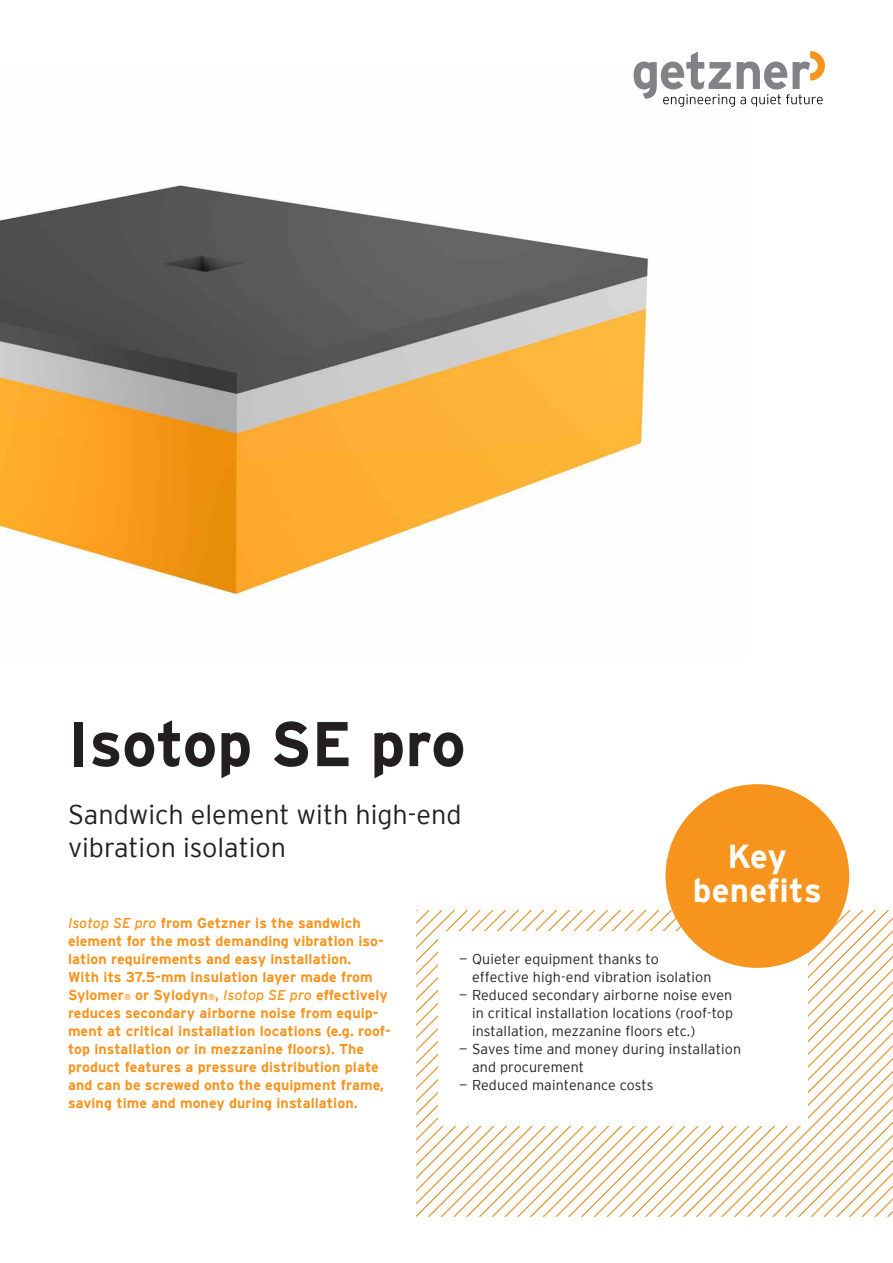
<style>
.page{position:relative;width:893px;height:1263px;background:#fff}
.page>*{position:absolute;margin:0;border:0;box-sizing:border-box;transform-origin:0 0}
.t1{font:700 63px "Interstate";letter-spacing:-.005em;color:#231f20}
.t2{font:700 33.15px/34.5px "Interstate";letter-spacing:.005em;color:#fff;text-align:center}
.t3{font:300 27px/33px "Interstate";color:#231f20}
.t4{font:700 14.25px/18px "Interstate";letter-spacing:.005em;color:#f7941d}
.t5{font:300 14.25px/18px "Interstate";letter-spacing:.01em;color:#231f20}
.s1{font-weight:400;font-style:italic}
.s2{font-size:8.25px}
</style>
<div class="page">
<img style="left:0;top:71px;width:650px;height:524px">
<svg style="left:417px;top:910px;width:476px;height:306px"></svg>
<div style="left:438px;top:931px;width:370px;height:195px;background:#fff"></div>
<svg style="left:634px;top:51px;width:191px;height:56px"></svg>
<div style="left:665px;top:784px;width:184px;height:184px;background:#f7941d;border-radius:50%"></div>
<h1 class="t1" style="left:68px;top:709px;width:399px">Isotop SE pro</h1>
<h3 class="t3" style="left:68px;top:799px;width:395px">Sandwich element with high-end vibration isolation</h3>
<h2 class="t2" style="left:693px;top:841px;width:130px">Key benefits</h2>
<p class="t4" style="left:68px;top:915px;width:324px"><span class="s1">Isotop SE pro</span> from Getzner is the sandwich element for the most demanding vibration iso&shy;lation requirements and easy installation.<br>With its 37.5-mm insulation layer made from Sylomer<span class="s2">®</span> or Sylodyn<span class="s2">®</span>, <span class="s1">Isotop SE pro</span> effectively reduces secondary airborne noise from equip&shy;ment at critical installation locations (e.g. roof&shy;top installation or in mezzanine floors). The product features a pressure distribution plate and can be screwed onto the equipment frame, saving time and money during installation.</p>
<p class="t5" style="left:472px;top:951px;width:241px;text-indent:-13px">— Quieter equipment thanks to effective high-end vibration isolation</p>
<p class="t5" style="left:472px;top:987px;width:263px;text-align:justify;text-indent:-13px">— Reduced secondary airborne noise even in critical installation locations (roof-top installation, mezzanine floors etc.)</p>
<p class="t5" style="left:472px;top:1041px;width:271px;text-indent:-13px">— Saves time and money during installation and procurement</p>
<p class="t5" style="left:459px;top:1077px;width:196px">— Reduced maintenance costs</p>
</div>
